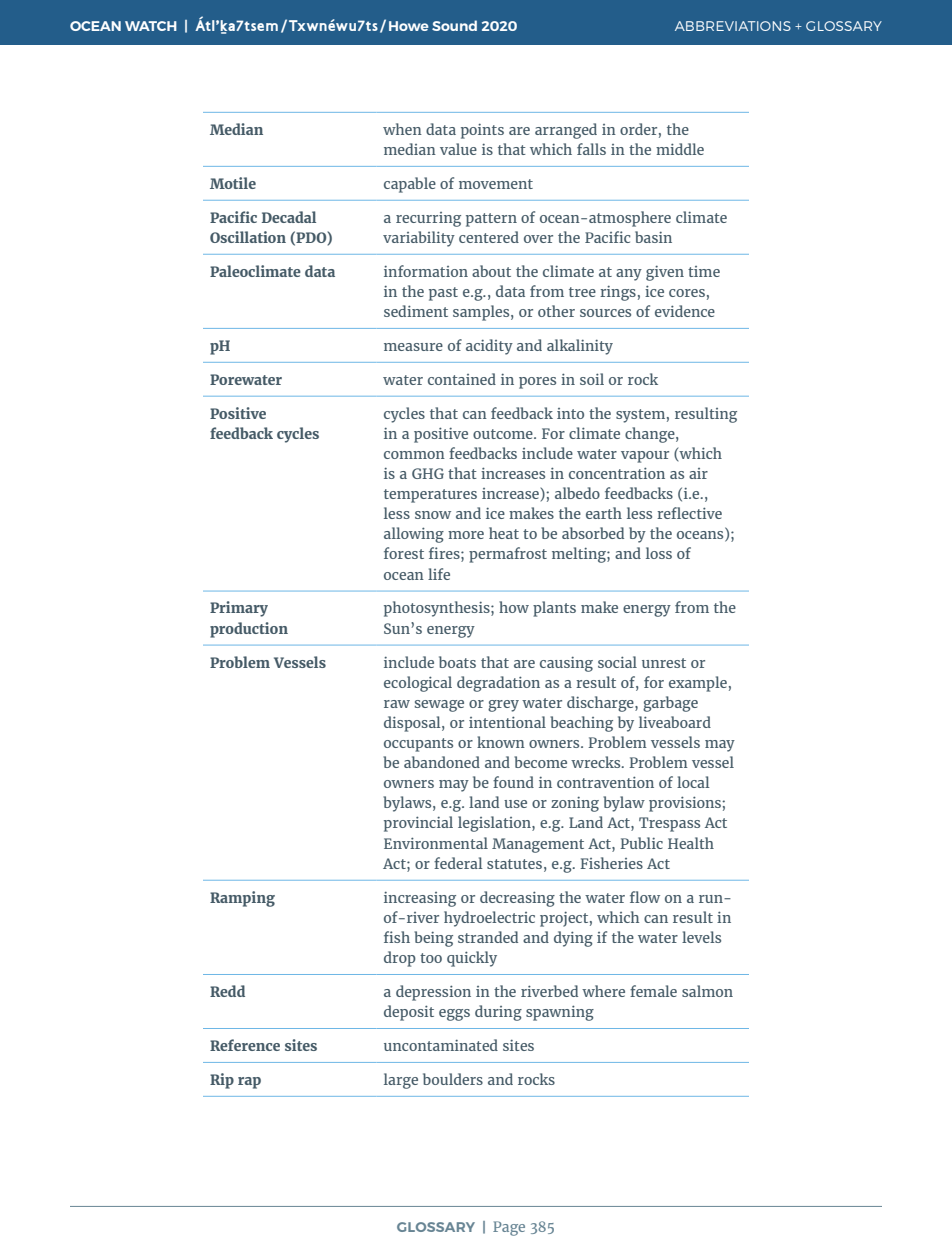
<style>
.page{position:relative;width:952px;height:1260px;background:#fff}
.page>*{position:absolute;margin:0;border:0;box-sizing:border-box;transform-origin:0 0}
.t1{font:14px/20.1px "Merriweather";color:#455a66}
.t2{font:700 14px/20.1px "Merriweather";color:#455a66}
.t3{font:600 14px "Montserrat";color:#fff}
.t4{font:300 14px "Montserrat";letter-spacing:.01em;color:#fff}
.t5{font:600 14px "Montserrat";color:#688594}
.t6{font:14px "Merriweather";color:#688594}
.s1{font-family:"Aboriginal Sans";font-weight:700;font-size:15.75px}
.s2{font-family:"Montserrat";font-weight:600}
</style>
<div class="page">
<div style="left:0;top:0;width:952px;height:45px;background:#235d8a"></div>
<hr style="left:203px;top:112px;width:174px;height:1px;background:#6eb7e6">
<hr style="left:377px;top:112px;width:372px;height:1px;background:#6eb7e6">
<hr style="left:203px;top:166px;width:174px;height:1px;background:#6eb7e6">
<hr style="left:377px;top:166px;width:372px;height:1px;background:#6eb7e6">
<hr style="left:203px;top:200px;width:174px;height:1px;background:#6eb7e6">
<hr style="left:377px;top:200px;width:372px;height:1px;background:#6eb7e6">
<hr style="left:203px;top:254px;width:174px;height:1px;background:#6eb7e6">
<hr style="left:377px;top:254px;width:372px;height:1px;background:#6eb7e6">
<hr style="left:203px;top:328px;width:174px;height:1px;background:#6eb7e6">
<hr style="left:377px;top:328px;width:372px;height:1px;background:#6eb7e6">
<hr style="left:203px;top:362px;width:174px;height:1px;background:#6eb7e6">
<hr style="left:377px;top:362px;width:372px;height:1px;background:#6eb7e6">
<hr style="left:203px;top:396px;width:174px;height:1px;background:#6eb7e6">
<hr style="left:377px;top:396px;width:372px;height:1px;background:#6eb7e6">
<hr style="left:203px;top:591px;width:174px;height:1px;background:#6eb7e6">
<hr style="left:377px;top:591px;width:372px;height:1px;background:#6eb7e6">
<hr style="left:203px;top:645px;width:174px;height:1px;background:#6eb7e6">
<hr style="left:377px;top:645px;width:372px;height:1px;background:#6eb7e6">
<hr style="left:203px;top:880px;width:174px;height:1px;background:#6eb7e6">
<hr style="left:377px;top:880px;width:372px;height:1px;background:#6eb7e6">
<hr style="left:203px;top:974px;width:174px;height:1px;background:#6eb7e6">
<hr style="left:377px;top:974px;width:372px;height:1px;background:#6eb7e6">
<hr style="left:203px;top:1028px;width:174px;height:1px;background:#6eb7e6">
<hr style="left:377px;top:1028px;width:372px;height:1px;background:#6eb7e6">
<hr style="left:203px;top:1062px;width:174px;height:1px;background:#6eb7e6">
<hr style="left:377px;top:1062px;width:372px;height:1px;background:#6eb7e6">
<hr style="left:203px;top:1096px;width:174px;height:1px;background:#6eb7e6">
<hr style="left:377px;top:1096px;width:372px;height:1px;background:#6eb7e6">
<hr style="left:70px;top:1206px;width:812px;height:1px;background:#688594">
<p class="t3" style="left:70px;top:17px;width:449px">OCEAN WATCH | <span class="s1">Átl’ḵa7tsem</span> / <span class="s1">Txwnéwu7ts</span>/ Howe Sound 2020</p>
<p class="t4" style="left:675px;top:17px;width:209px">ABBREVIATIONS + GLOSSARY</p>
<p class="t2" style="left:210px;top:119px;width:55px">Median</p>
<p class="t1" style="left:384px;top:119px;width:322px">when data points are arranged in order, the median value is that which falls in the middle</p>
<p class="t2" style="left:210px;top:173px;width:48px">Motile</p>
<p class="t1" style="left:384px;top:173px;width:151px">capable of movement</p>
<p class="t2" style="left:210px;top:207px;width:124px">Pacific Decadal<br>Oscillation (PDO)</p>
<p class="t1" style="left:384px;top:207px;width:345px">a recurring pattern of ocean-atmosphere climate variability centered over the Pacific basin</p>
<p class="t2" style="left:210px;top:261px;width:127px">Paleoclimate data</p>
<p class="t1" style="left:384px;top:261px;width:338px">information about the climate at any given time in the past e.g., data from tree rings, ice cores, sediment samples, or other sources of evidence</p>
<p class="t2" style="left:210px;top:335px;width:22px">pH</p>
<p class="t1" style="left:384px;top:335px;width:231px">measure of acidity and alkalinity</p>
<p class="t2" style="left:210px;top:369px;width:74px">Porewater</p>
<p class="t1" style="left:384px;top:369px;width:276px">water contained in pores in soil or rock</p>
<p class="t2" style="left:210px;top:403px;width:111px">Positive feedback cycles</p>
<p class="t1" style="left:384px;top:403px;width:355px">cycles that can feedback into the system, resulting in a positive outcome. For climate change, common feedbacks include water vapour (which<br>is a GHG that increases in concentration as air temperatures increase); albedo feedbacks (i.e., less snow and ice makes the earth less reflective allowing more heat to be absorbed by the oceans); forest fires; permafrost melting; and loss of<br>ocean life</p>
<p class="t2" style="left:210px;top:598px;width:80px">Primary production</p>
<p class="t1" style="left:384px;top:598px;width:354px">photosynthesis; how plants make energy from the<br>Sun’s energy</p>
<p class="t2" style="left:210px;top:652px;width:118px">Problem Vessels</p>
<p class="t1" style="left:384px;top:652px;width:353px">include boats that are causing social unrest or ecological degradation as a result of, for example, raw sewage or grey water discharge, garbage disposal, or intentional beaching by liveaboard occupants or known owners. Problem vessels may be abandoned and become wrecks. Problem vessel owners may be found in contravention of local bylaws, e.g. land use or zoning bylaw provisions; provincial legislation, e.g. Land Act, Trespass Act Environmental Management Act, Public Health Act; or federal statutes, e.g. Fisheries Act</p>
<p class="t2" style="left:210px;top:887px;width:66px">Ramping</p>
<p class="t1" style="left:384px;top:887px;width:350px">increasing or decreasing the water flow on a run&shy;of-river hydroelectric project, which can result in fish being stranded and dying if the water levels drop too quickly</p>
<p class="t2" style="left:210px;top:981px;width:37px">Redd</p>
<p class="t1" style="left:384px;top:981px;width:351px">a depression in the riverbed where female salmon deposit eggs during spawning</p>
<p class="t2" style="left:210px;top:1035px;width:109px">Reference sites</p>
<p class="t1" style="left:384px;top:1035px;width:153px">uncontaminated sites</p>
<p class="t2" style="left:210px;top:1069px;width:53px">Rip rap</p>
<p class="t1" style="left:384px;top:1069px;width:173px">large boulders and rocks</p>
<p class="t5" style="left:397px;top:1218px;width:22px">Glossary</p>
<p class="t6" style="left:482px;top:1217px;width:75px"><span class="s2">|</span> Page 385</p>
</div>
